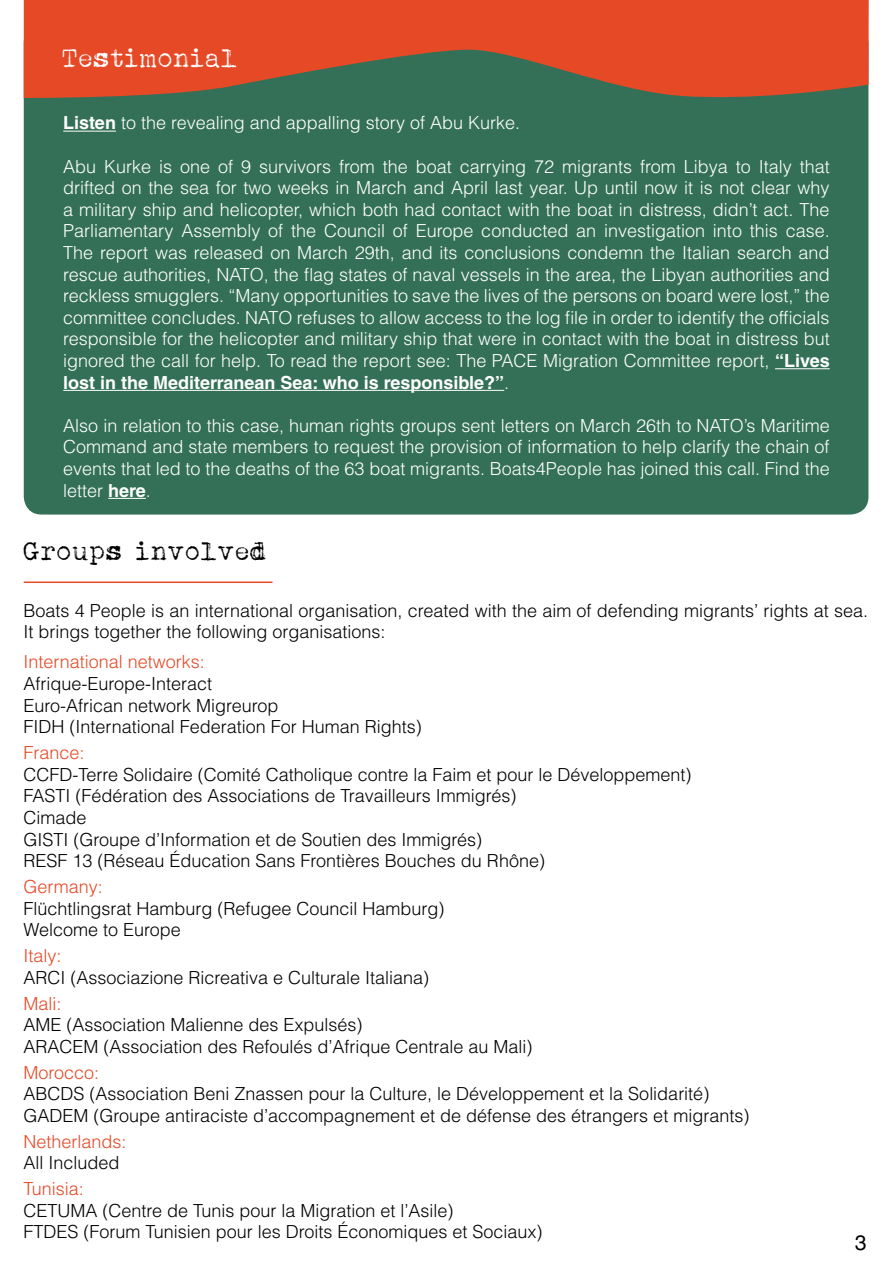
<style>
.page{position:relative;width:893px;height:1263px;background:#fff}
.page>*{position:absolute;margin:0;border:0;box-sizing:border-box;transform-origin:0 0}
.t1{font:27px "Albertsthal Typewriter";color:#000}
.t2{font:27px "Albertsthal Typewriter";color:#fff}
.t3{font:21px "Helvetica LT Std";color:#000}
.t4{font:300 18px/21.6px "Helvetica LT Std";color:#fff;text-align:justify}
.t5{font:300 18px/21.6px "Helvetica LT Std";color:#000}
.t6{font:300 18px "Helvetica LT Std";color:#e54926}
.s1{font-weight:700}
</style>
<div class="page">
<hr style="left:24px;top:581px;width:248px;height:2px;background:#e54926">
<div style="left:24px;top:25px;width:844px;height:489px;background:#347058;border-radius:18px"></div>
<svg style="left:24px;top:0;width:845px;height:101px;fill:#e54926"></svg>
<hr style="left:63px;top:131px;width:53px;height:1px;background:#fff">
<hr style="left:775px;top:368px;width:55px;height:1px;background:#fff">
<hr style="left:63px;top:390px;width:441px;height:1px;background:#fff">
<hr style="left:108px;top:498px;width:38px;height:1px;background:#fff">
<h1 class="t2" style="left:63px;top:42px;width:177px">Testimonial</h1>
<p class="t4" style="left:63px;top:112px;width:458px"><span class="s1">Listen</span> to the revealing and appalling story of Abu Kurke.</p>
<p class="t4" style="left:63px;top:155px;width:768px">Abu Kurke is one of 9 survivors from the boat carrying 72 migrants from Libya to Italy that drifted on the sea for two weeks in March and April last year. Up until now it is not clear why a military ship and helicopter, which both had contact with the boat in distress, didn’t act. The Parliamentary Assembly of the Council of Europe conducted an investigation into this case.<br>The report was released on March 29th, and its conclusions condemn the Italian search and rescue authorities, NATO, the flag states of naval vessels in the area, the Libyan authorities and reckless smugglers. “Many opportunities to save the lives of the persons on board were lost,” the committee concludes. NATO refuses to allow access to the log file in order to identify the officials responsible for the helicopter and military ship that were in contact with the boat in distress but ignored the call for help. To read the report see: The PACE Migration Committee report, <span class="s1">“Lives lost in the Mediterranean Sea: who is responsible?”</span>.</p>
<p class="t4" style="left:63px;top:414px;width:768px">Also in relation to this case, human rights groups sent letters on March 26th to NATO’s Maritime Command and state members to request the provision of information to help clarify the chain of events that led to the deaths of the 63 boat migrants. Boats4People has joined this call. Find the letter <span class="s1">here</span>.</p>
<h1 class="t1" style="left:24px;top:535px;width:245px">Groups involved</h1>
<p class="t5" style="left:23px;top:599px;width:846px">Boats 4 People is an international organisation, created with the aim of defending migrants’ rights at sea.<br>It brings together the following organisations:</p>
<p class="t6" style="left:23px;top:651px;width:183px">International networks:</p>
<p class="t5" style="left:23px;top:673px;width:400px">Afrique-Europe-Interact<br>Euro-African network Migreurop<br>FIDH (International Federation For Human Rights)</p>
<p class="t6" style="left:23px;top:741px;width:63px">France:</p>
<p class="t5" style="left:23px;top:763px;width:670px">CCFD-Terre Solidaire (Comité Catholique contre la Faim et pour le Développement)<br>FASTI (Fédération des Associations de Travailleurs Immigrés)<br>Cimade<br>GISTI (Groupe d’Information et de Soutien des Immigrés)<br>RESF 13 (Réseau Éducation Sans Frontières Bouches du Rhône)</p>
<p class="t6" style="left:23px;top:875px;width:81px">Germany:</p>
<p class="t5" style="left:23px;top:897px;width:423px">Flüchtlingsrat Hamburg (Refugee Council Hamburg)<br>Welcome to Europe</p>
<p class="t6" style="left:23px;top:944px;width:40px">Italy:</p>
<p class="t5" style="left:23px;top:966px;width:407px">ARCI (Associazione Ricreativa e Culturale Italiana)</p>
<p class="t6" style="left:23px;top:992px;width:39px">Mali:</p>
<p class="t5" style="left:23px;top:1014px;width:511px">AME (Association Malienne des Expulsés)<br>ARACEM (Association des Refoulés d’Afrique Centrale au Mali)</p>
<p class="t6" style="left:23px;top:1061px;width:77px">Morocco:</p>
<p class="t5" style="left:23px;top:1083px;width:727px">ABCDS (Association Beni Znassen pour la Culture, le Développement et la Solidarité)<br>GADEM (Groupe antiraciste d’accompagnement et de défense des étrangers et migrants)</p>
<p class="t6" style="left:23px;top:1130px;width:105px">Netherlands:</p>
<p class="t5" style="left:23px;top:1152px;width:98px">All Included</p>
<p class="t6" style="left:23px;top:1177px;width:62px">Tunisia:</p>
<p class="t5" style="left:23px;top:1199px;width:521px">CETUMA (Centre de Tunis pour la Migration et l’Asile)<br>FTDES (Forum Tunisien pour les Droits Économiques et Sociaux)</p>
<p class="t3" style="left:855px;top:1231px;width:13px">3</p>
</div>
